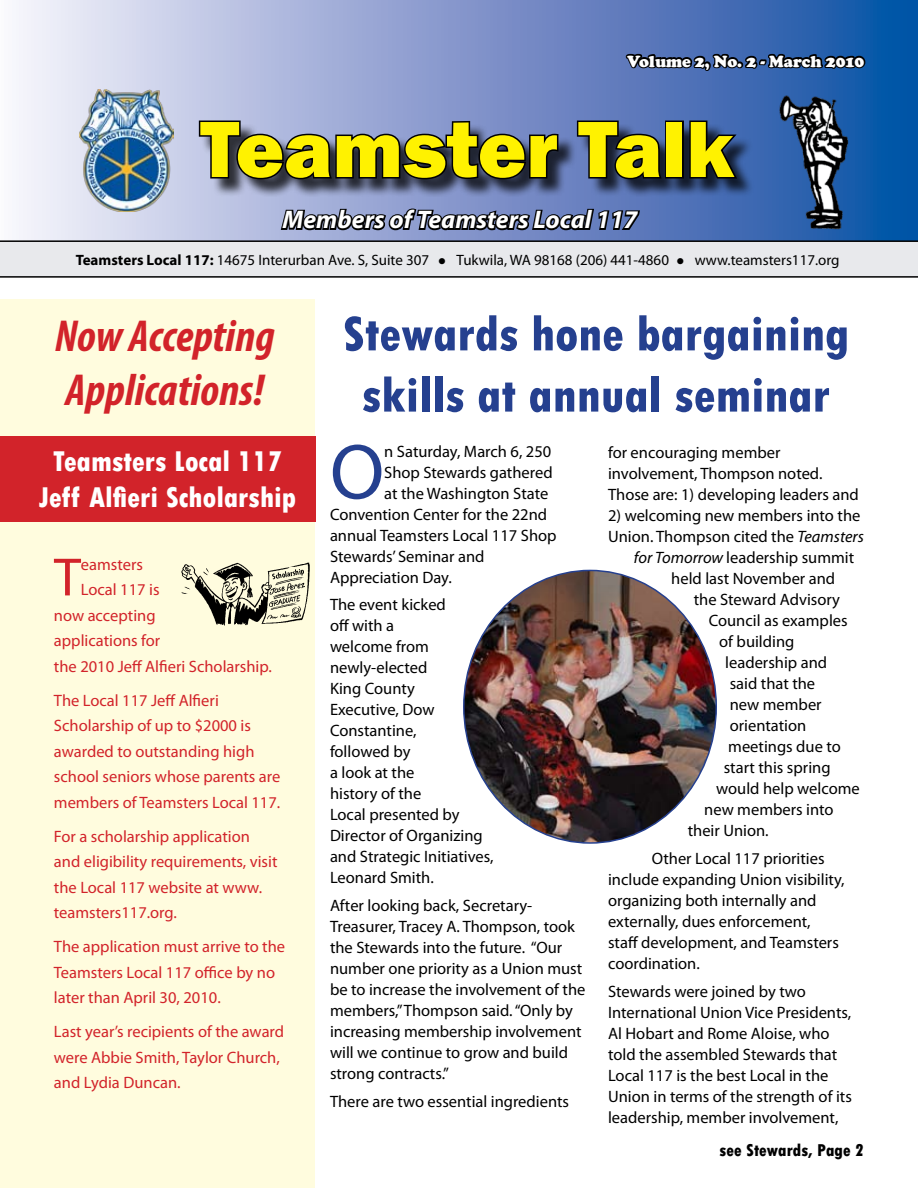
<style>
.page{position:relative;width:918px;height:1188px;background:#fff}
.page>*{position:absolute;margin:0;border:0;box-sizing:border-box;transform-origin:0 0}
.t1{font:800 82.5px "Franklin Gothic";color:#fff200}
.t2{font:78.75px "Myriad Pro";color:#25408f}
.t3{font:54.3px "Myriad Pro";color:#d2232a}
.t4{font:800 condensed 51px/61.2px "Tw Cen";color:#25408f;text-align:center}
.t5{font:italic 700 condensed 45px/54px "Myriad Pro";color:#d2232a}
.t6{font:800 condensed 30px/36px "Tw Cen";color:#fff;text-align:center}
.t7{font:italic 700 25.5px "Myriad Pro";color:#fff}
.t8{font:800 condensed 18px "Tw Cen";color:#000}
.t9{font:16.5px/21px "Myriad Pro";color:#000}
.t10{font:16.5px/25.5px "Myriad Pro";color:#d2232a}
.t11{font:900 16.5px "Cooper";color:#fff}
.t12{font:15px "Myriad Pro";color:#000}
.s1{font-weight:700}
.s2{font-style:italic}
</style>
<div class="page">
<svg style="left:19px;top:0;width:899px;height:240px;background:#9eb7db"></svg>
<svg style="left:0;top:240px;width:918px;height:38px;background:#d4d5d9"></svg>
<svg style="left:197px;top:0;width:671px;height:232px;background:#6275a4"></svg>
<img style="left:80px;top:90px;width:94px;height:122px">
<img style="left:774px;top:91px;width:78px;height:145px">
<div style="left:0;top:299px;width:315px;height:889px;background:#fffcde"></div>
<div style="left:0;top:436px;width:316px;height:85px;background:#d2232a"></div>
<img style="left:464px;top:570px;width:252px;height:273px">
<img style="left:181px;top:562px;width:129px;height:64px">
<p class="t11" style="left:627px;top:51px;width:238px">Volume 2, No. 2 - March 2010</p>
<h1 class="t1" style="left:200px;top:96px;width:535px">Teamster Talk</h1>
<h3 class="t7" style="left:283px;top:203px;width:357px">Members of Teamsters Local 117</h3>
<p class="t12" style="left:76px;top:251px;width:765px"><span class="s1">Teamsters Local 117:</span> 14675 Interurban Ave. S, Suite 307 ● Tukwila, WA 98168 (206) 441-4860 ● www.teamsters117.org</p>
<h3 class="t5" style="left:55px;top:308px;width:221px">Now Accepting<br>Applications!</h3>
<h3 class="t6" style="left:39px;top:444px;width:259px">Teamsters Local 117<br>Jeff Alfieri Scholarship</h3>
<h3 class="t3" style="left:54px;top:544px;width:29px">T</h3>
<p class="t10" style="left:81px;top:551px;width:64px">eamsters</p>
<p class="t10" style="left:81px;top:577px;width:80px">Local 117 is</p>
<p class="t10" style="left:54px;top:602px;width:103px">now accepting</p>
<p class="t10" style="left:54px;top:628px;width:108px">applications for</p>
<p class="t10" style="left:54px;top:653px;width:219px">the 2010 Jeff Alfieri Scholarship.</p>
<p class="t10" style="left:54px;top:687px;width:228px">The Local 117 Jeff Alfieri<br>Scholarship of up to $2000 is awarded to outstanding high school seniors whose parents are members of Teamsters Local 117.</p>
<p class="t10" style="left:54px;top:823px;width:225px">For a scholarship application and eligibility requirements, visit the Local 117 website at www. teamsters117.org.</p>
<p class="t10" style="left:54px;top:934px;width:233px">The application must arrive to the<br>Teamsters Local 117 office by no later than April 30, 2010.</p>
<p class="t10" style="left:54px;top:1019px;width:232px">Last year’s recipients of the award were Abbie Smith, Taylor Church, and Lydia Duncan.</p>
<h3 class="t4" style="left:343px;top:303px;width:508px">Stewards hone bargaining skills at annual seminar</h3>
<h2 class="t2" style="left:330px;top:424px;width:56px">O</h2>
<p class="t9" style="left:384px;top:440px;width:169px">n Saturday, March 6, 250</p>
<p class="t9" style="left:384px;top:461px;width:170px">Shop Stewards gathered</p>
<p class="t9" style="left:384px;top:482px;width:166px">at the Washington State</p>
<p class="t9" style="left:330px;top:503px;width:219px">Convention Center for the 22nd</p>
<p class="t9" style="left:330px;top:524px;width:228px">annual Teamsters Local 117 Shop</p>
<p class="t9" style="left:330px;top:545px;width:156px">Stewards’ Seminar and</p>
<p class="t9" style="left:330px;top:566px;width:123px">Appreciation Day.</p>
<p class="t9" style="left:330px;top:594px;width:165px">The event kicked<br>off with a<br>welcome from newly-elected<br>King County<br>Executive, Dow<br>Constantine,<br>followed by<br>a look at the<br>history of the<br>Local presented by<br>Director of Organizing and Strategic Initiatives,<br>Leonard Smith.</p>
<p class="t9" style="left:330px;top:895px;width:257px">After looking back, Secretary-Treasurer, Tracey A. Thompson, took the Stewards into the future. “Our number one priority as a Union must be to increase the involvement of the members,” Thompson said. “Only by increasing membership involvement will we continue to grow and build strong contracts.”</p>
<p class="t9" style="left:330px;top:1091px;width:241px">There are two essential ingredients</p>
<p class="t9" style="left:608px;top:442px;width:252px">for encouraging member involvement, Thompson noted.<br>Those are: 1) developing leaders and</p>
<p class="t9" style="left:608px;top:505px;width:254px">2) welcoming new members into the</p>
<p class="t9" style="left:608px;top:526px;width:257px">Union. Thompson cited the <span class="s2">Teamsters</span></p>
<p class="t9" style="left:634px;top:547px;width:222px"><span class="s2">for Tomorrow</span> leadership summit</p>
<p class="t9" style="left:671px;top:568px;width:166px">held last November and</p>
<p class="t9" style="left:694px;top:589px;width:148px">the Steward Advisory</p>
<p class="t9" style="left:709px;top:610px;width:140px">Council as examples</p>
<p class="t9" style="left:719px;top:631px;width:77px">of building</p>
<p class="t9" style="left:725px;top:652px;width:103px">leadership and</p>
<p class="t9" style="left:730px;top:673px;width:87px">said that the</p>
<p class="t9" style="left:730px;top:694px;width:93px">new member</p>
<p class="t9" style="left:730px;top:715px;width:78px">orientation</p>
<p class="t9" style="left:728px;top:736px;width:114px">meetings due to</p>
<p class="t9" style="left:724px;top:757px;width:108px">start this spring</p>
<p class="t9" style="left:716px;top:778px;width:145px">would help welcome</p>
<p class="t9" style="left:704px;top:799px;width:131px">new members into</p>
<p class="t9" style="left:688px;top:820px;width:82px">their Union.</p>
<p class="t9" style="left:608px;top:848px;width:238px;text-indent:44px">Other Local 117 priorities include expanding Union visibility, organizing both internally and externally, dues enforcement, staff development, and Teamsters coordination.</p>
<p class="t9" style="left:608px;top:980px;width:245px">Stewards were joined by two<br>International Union Vice Presidents,<br>Al Hobart and Rome Aloise, who told the assembled Stewards that<br>Local 117 is the best Local in the<br>Union in terms of the strength of its leadership, member involvement,</p>
<p class="t8" style="left:720px;top:1139px;width:146px">see Stewards, Page 2</p>
</div>
